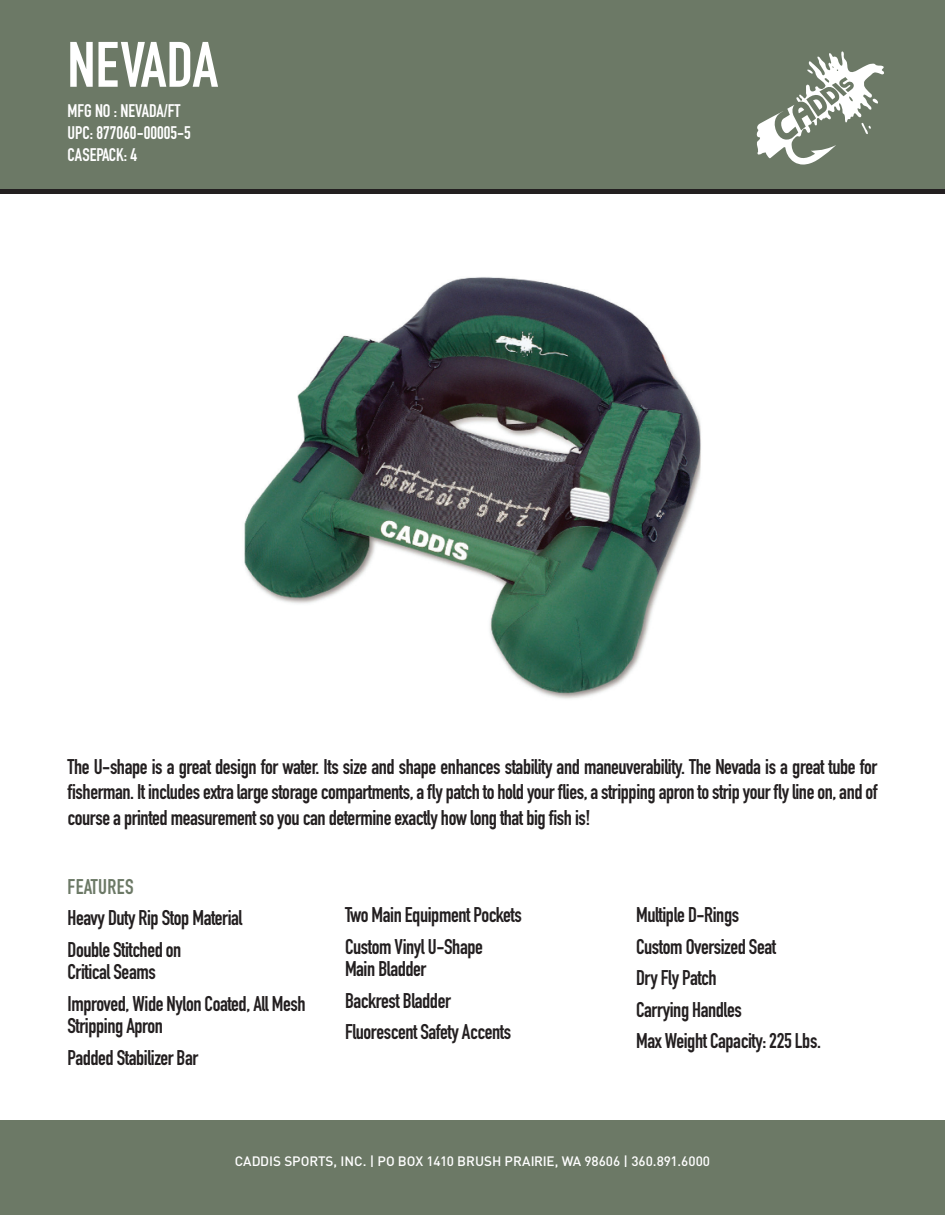
<style>
.page{position:relative;width:945px;height:1215px;background:#fff}
.page>*{position:absolute;margin:0;border:0;box-sizing:border-box;transform-origin:0 0}
.t1{font:700 63px "DIN Condensed";color:#fff}
.t2{font:700 21px/31.5px "DIN Condensed";letter-spacing:-.02em;color:#231f20}
.t3{font:700 21px "DIN Condensed";letter-spacing:.02em;color:#6c7966}
.t4{font:700 18px/21.6px "DIN Condensed";color:#fff}
.t5{font:500 13.5px "DIN";color:#fff}
</style>
<div class="page">
<div style="left:0;top:0;width:945px;height:189px;background:#6c7966"></div>
<div style="left:0;top:189px;width:945px;height:5px;background:#231f20"></div>
<div style="left:0;top:1120px;width:945px;height:95px;background:#6c7966"></div>
<img style="left:244px;top:277px;width:457px;height:422px">
<svg style="left:756px;top:51px;width:128px;height:114px"></svg>
<h1 class="t1" style="left:68px;top:22px;width:152px">NEVADA</h1>
<p class="t4" style="left:68px;top:100px;width:125px">MFG NO : NEVADA/FT<br>UPC: 877060-00005-5<br>CASEPACK: 4</p>
<p class="t2" style="left:68px;top:753px;width:812px;line-height:25.5px;text-align:justify">The U-shape is a great design for water. Its size and shape enhances stability and maneuverability. The Nevada is a great tube for fisherman. It includes extra large storage compartments, a fly patch to hold your flies, a stripping apron to strip your fly line on, and of course a printed measurement so you can determine exactly how long that big fish is!</p>
<p class="t3" style="left:68px;top:872px;width:68px">FEATURES</p>
<p class="t2" style="left:68px;top:902px;width:176px">Heavy Duty Rip Stop Material<br>Double Stitched on</p>
<p class="t2" style="left:68px;top:956px;width:240px">Critical Seams<br>Improved, Wide Nylon Coated, All Mesh</p>
<p class="t2" style="left:68px;top:1010px;width:132px">Stripping Apron<br>Padded Stabilizer Bar</p>
<p class="t2" style="left:345px;top:899px;width:178px">Two Main Equipment Pockets<br>Custom Vinyl U-Shape</p>
<p class="t2" style="left:345px;top:953px;width:168px">Main Bladder<br>Backrest Bladder<br>Fluorescent Safety Accents</p>
<p class="t2" style="left:636px;top:899px;width:186px">Multiple D-Rings<br>Custom Oversized Seat<br>Dry Fly Patch<br>Carrying Handles<br>Max Weight Capacity: 225 Lbs.</p>
<p class="t5" style="left:235px;top:1153px;width:477px">CADDIS SPORTS, INC. | PO BOX 1410 BRUSH PRAIRIE, WA 98606 | 360.891.6000</p>
</div>
